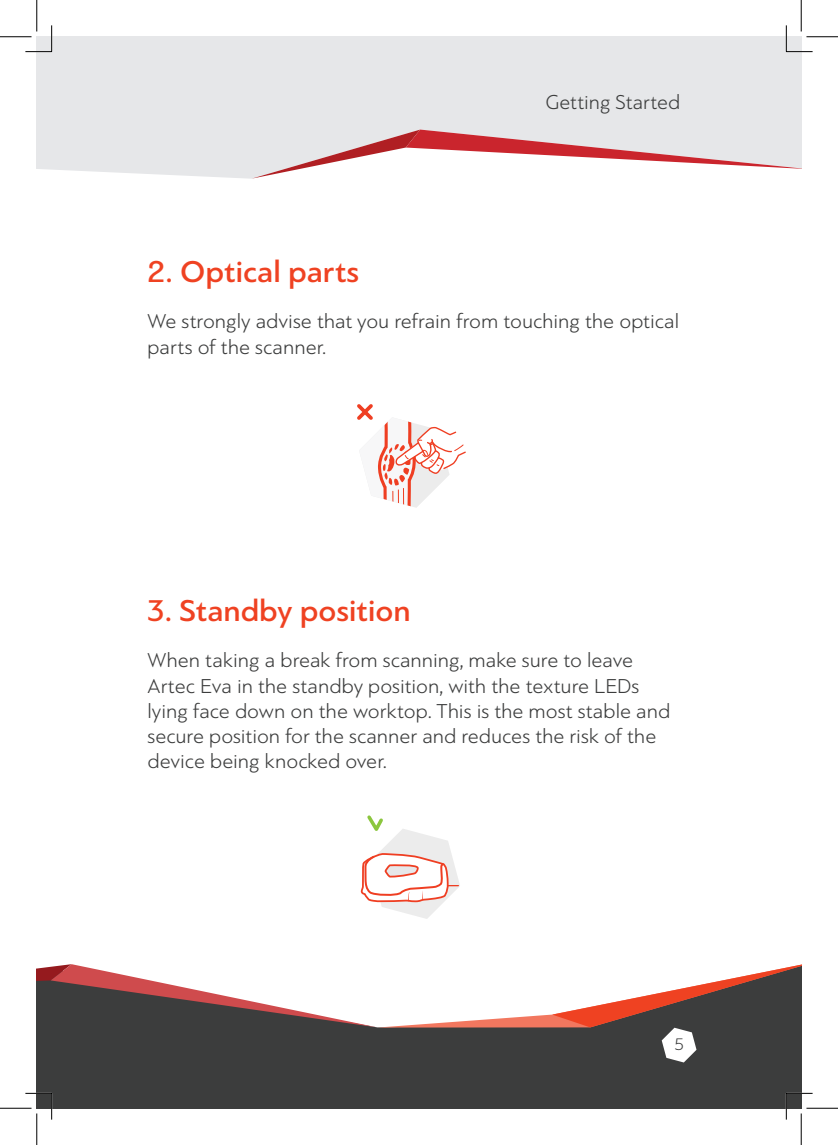
<style>
.page{position:relative;width:838px;height:1145px;background:#fff}
.page>*{position:absolute;margin:0;border:0;box-sizing:border-box;transform-origin:0 0}
.t1{font:500 31.5px "PF Bague Sans Pro";color:#ef4222}
.t2{font:300 21px/25.2px "PF Bague Sans Pro";color:#3c3d3d}
.t3{font:300 17.5px "PF Bague Sans Pro";color:#3c3d3d}
</style>
<div class="page">
<svg style="left:357px;top:404px;width:109px;height:104px"></svg>
<div style="left:37px;top:1062px;width:764px;height:46px;background:#3c3d3d"></div>
<div style="left:37px;top:37px;width:764px;height:142px;background:#e6e7e9"></div>
<svg style="left:251px;top:130px;width:550px;height:49px"></svg>
<svg style="left:37px;top:964px;width:764px;height:98px"></svg>
<svg style="left:360px;top:815px;width:100px;height:104px"></svg>
<svg style="left:25px;top:25px;width:27px;height:27px"></svg>
<svg style="left:25px;top:1093px;width:27px;height:27px"></svg>
<svg style="left:785px;top:25px;width:27px;height:27px"></svg>
<svg style="left:785px;top:1093px;width:27px;height:27px"></svg>
<hr style="left:0;top:36px;width:32px;height:1px;background:#000">
<hr style="left:806px;top:36px;width:31px;height:1px;background:#000">
<hr style="left:0;top:1108px;width:32px;height:1px;background:#000">
<hr style="left:806px;top:1108px;width:31px;height:1px;background:#000">
<hr style="left:36px;top:0;width:1px;height:31px;background:#000">
<hr style="left:36px;top:1113px;width:1px;height:32px;background:#000">
<hr style="left:800px;top:0;width:1px;height:31px;background:#000">
<hr style="left:800px;top:1113px;width:1px;height:32px;background:#000">
<p class="t2" style="left:545px;top:90px;width:136px">Getting Started</p>
<h1 class="t1" style="left:147px;top:253px;width:213px">2. Optical parts</h1>
<p class="t2" style="left:147px;top:309px;width:533px">We strongly advise that you refrain from touching the optical parts of the scanner.</p>
<h1 class="t1" style="left:147px;top:592px;width:265px">3. Standby position</h1>
<p class="t2" style="left:147px;top:648px;width:524px">When taking a break from scanning, make sure to leave Artec Eva in the standby position, with the texture LEDs lying face down on the worktop. This is the most stable and secure position for the scanner and reduces the risk of the device being knocked over.</p>
<p class="t3" style="left:674px;top:1034px;width:11px">5</p>
</div>
